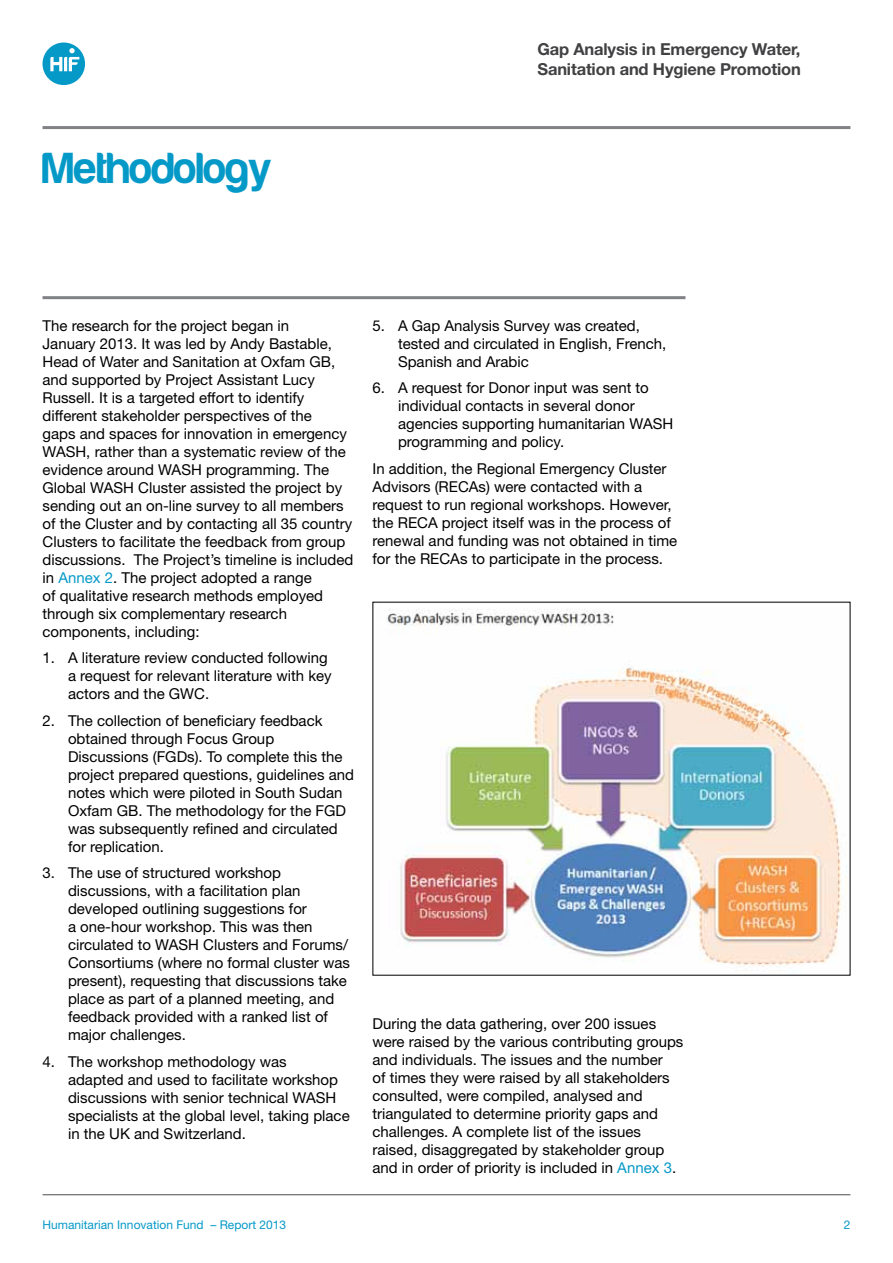
<style>
.page{position:relative;width:893px;height:1263px;background:#fff}
.page>*{position:absolute;margin:0;border:0;box-sizing:border-box;transform-origin:0 0}
.t1{font:45px "Harabara";color:#0599c8}
.t2{font:700 16.5px/19.5px "Helvetica Neue";letter-spacing:-.01em;color:#414042}
.t3{font:15px/18px "Helvetica Neue";color:#000}
.t4{font:12px "Helvetica Neue";color:#0599c8}
.s1{color:#0599c8}
</style>
<div class="page">
<hr style="left:43px;top:1194px;width:807px;height:1px;background:#4d4d4f">
<svg style="left:43px;top:43px;width:42px;height:42px"></svg>
<hr style="left:43px;top:126px;width:807px;height:3px;background:#808285">
<img style="left:387px;top:609px;width:460px;height:362px">
<hr style="left:43px;top:296px;width:642px;height:3px;background:#808285">
<h1 class="t1" style="left:43px;top:145px;width:231px">Methodology</h1>
<p class="t2" style="left:537px;top:39px;width:265px">Gap Analysis in Emergency Water,<br>Sanitation and Hygiene Promotion</p>
<p class="t3" style="left:43px;top:316px;width:312px">The research for the project began in<br>January 2013. It was led by Andy Bastable, Head of Water and Sanitation at Oxfam GB, and supported by Project Assistant Lucy Russell. It is a targeted effort to identify different stakeholder perspectives of the<br>gaps and spaces for innovation in emergency WASH, rather than a systematic review of the evidence around WASH programming. The Global WASH Cluster assisted the project by sending out an on-line survey to all members of the Cluster and by contacting all 35 country Clusters to facilitate the feedback from group discussions. The Project’s timeline is included in <span class="s1">Annex 2</span>. The project adopted a range<br>of qualitative research methods employed through six complementary research components, including:</p>
<p class="t3" style="left:68px;top:649px;width:265px;text-indent:-26px">1. A literature review conducted following a request for relevant literature with key actors and the GWC.</p>
<p class="t3" style="left:68px;top:711px;width:287px;text-indent:-26px">2. The collection of beneficiary feedback obtained through Focus Group Discussions (FGDs). To complete this the project prepared questions, guidelines and notes which were piloted in South Sudan Oxfam GB. The methodology for the FGD was subsequently refined and circulated for replication.</p>
<p class="t3" style="left:68px;top:864px;width:283px;text-indent:-26px">3. The use of structured workshop discussions, with a facilitation plan developed outlining suggestions for<br>a one-hour workshop. This was then circulated to WASH Clusters and Forums/ Consortiums (where no formal cluster was present), requesting that discussions take place as part of a planned meeting, and feedback provided with a ranked list of major challenges.</p>
<p class="t3" style="left:68px;top:1052px;width:283px;text-indent:-26px">4. The workshop methodology was<br>adapted and used to facilitate workshop discussions with senior technical WASH specialists at the global level, taking place in the UK and Switzerland.</p>
<p class="t3" style="left:398px;top:316px;width:270px;text-indent:-26px">5. A Gap Analysis Survey was created, tested and circulated in English, French,<br>Spanish and Arabic</p>
<p class="t3" style="left:398px;top:379px;width:277px;text-indent:-26px">6. A request for Donor input was sent to individual contacts in several donor agencies supporting humanitarian WASH programming and policy.</p>
<p class="t3" style="left:372px;top:459px;width:306px">In addition, the Regional Emergency Cluster Advisors (RECAs) were contacted with a request to run regional workshops. However, the RECA project itself was in the process of renewal and funding was not obtained in time for the RECAs to participate in the process.</p>
<p class="t3" style="left:372px;top:1014px;width:312px">During the data gathering, over 200 issues were raised by the various contributing groups and individuals. The issues and the number<br>of times they were raised by all stakeholders consulted, were compiled, analysed and triangulated to determine priority gaps and challenges. A complete list of the issues raised, disaggregated by stakeholder group and in order of priority is included in <span class="s1">Annex 3</span>.</p>
<p class="t4" style="left:43px;top:1217px;width:245px">Humanitarian Innovation Fund – Report 2013</p>
<p class="t4" style="left:844px;top:1217px;width:8px">2</p>
</div>
